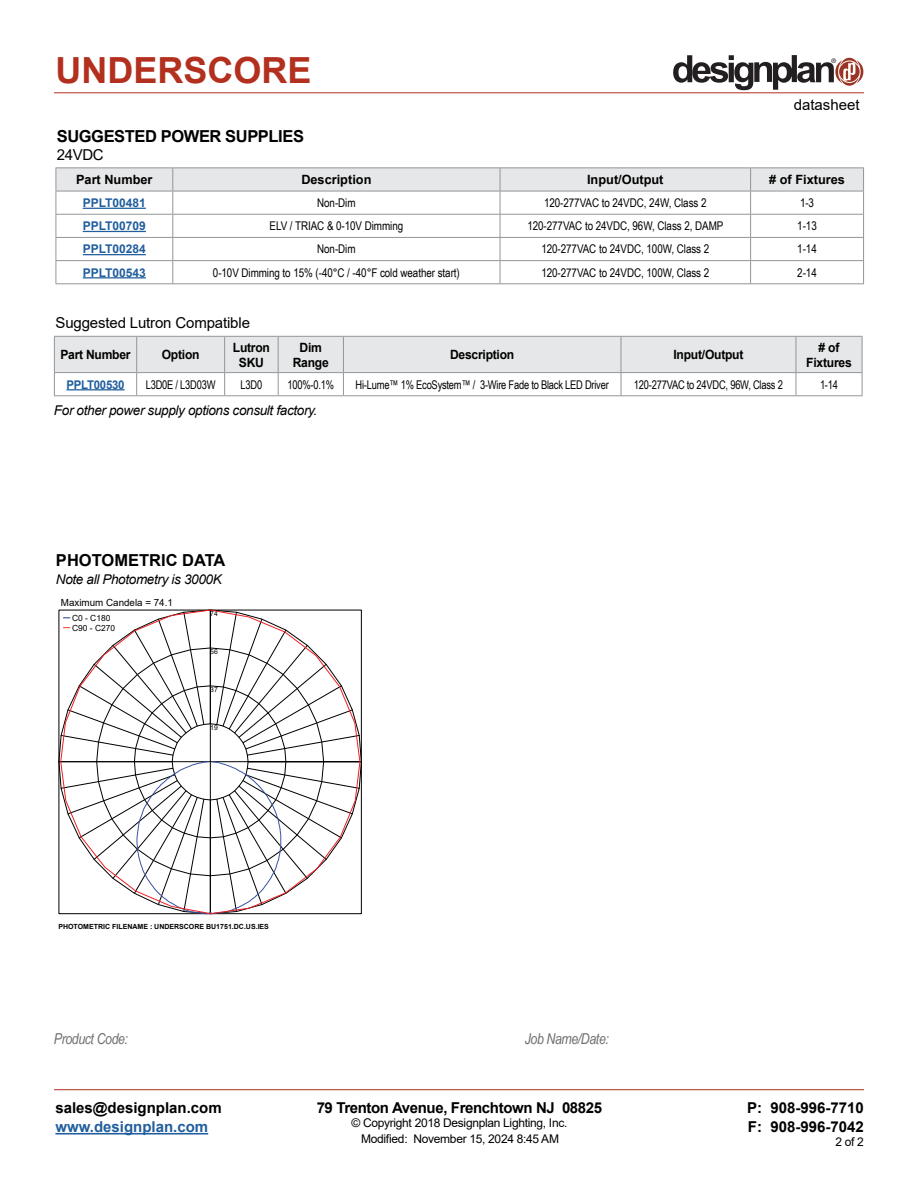
<style>
.page{position:relative;width:918px;height:1188px;background:#fff}
.page>*{position:absolute;margin:0;border:0;box-sizing:border-box;transform-origin:0 0}
.t1{font:700 36px "Arial";color:#b32f1e}
.t2{font:700 16.5px "Arial";letter-spacing:-.025em;color:#000}
.t3{font:700 16.5px "Arial";color:#000}
.t4{font:700 15px/19.5px "Arial";color:#000}
.t5{font:15px "Arial";letter-spacing:-.01em;color:#000}
.t6{font:700 15px "Arial";letter-spacing:-.025em;color:#000}
.t7{font:italic 15px "Arial Narrow";letter-spacing:-.025em;color:#6d6e71}
.t8{font:700 15px "Arial";color:#215e9e}
.t9{font:italic 13.5px "Arial";letter-spacing:-.025em;color:#000}
.t10{font:700 12.75px/15px "Arial";letter-spacing:-.02em;color:#000;text-align:center;scale:.95 1}
.t11{font:700 12.75px "Arial";color:#000}
.t12{font:12px "Arial Narrow";letter-spacing:-.005em;color:#000}
.t13{font:12px "Arial Narrow";letter-spacing:-.005em;color:#000;scale:.95 1}
.t14{font:12px "Arial";letter-spacing:-.025em;color:#000}
.t15{font:700 12px "Arial";color:#215e9e}
.t16{font:700 12px "Arial";letter-spacing:-.02em;color:#215e9e;scale:.95 1}
.t17{font:9.9px "Arial";color:#000}
.t18{font:8.4px/9.4px "Arial";color:#000}
.t19{font:700 7.05px "Arial";color:#000}
.t20{font:6.9px "Arial";letter-spacing:.005em;color:#000}
.t21{font:6.3px "Helvetica";color:#231f20}
</style>
<div class="page">
<hr style="left:54px;top:93px;width:810px;height:1px;background:#b32f1e">
<hr style="left:54px;top:1089px;width:810px;height:1px;background:#b32f1e">
<hr style="left:55px;top:1133px;width:153px;height:2px;background:#215e9e">
<svg style="left:673px;top:55px;width:190px;height:35px"></svg>
<hr style="left:56px;top:283px;width:117px;height:1px;background:#939598">
<hr style="left:173px;top:283px;width:327px;height:1px;background:#939598">
<hr style="left:500px;top:283px;width:251px;height:1px;background:#939598">
<hr style="left:751px;top:283px;width:113px;height:1px;background:#939598">
<hr style="left:56px;top:167px;width:117px;height:1px;background:#939598">
<hr style="left:173px;top:167px;width:327px;height:1px;background:#939598">
<hr style="left:500px;top:167px;width:251px;height:1px;background:#939598">
<hr style="left:751px;top:167px;width:113px;height:1px;background:#939598">
<svg style="left:56px;top:168px;width:808px;height:115px"></svg>
<hr style="left:83px;top:208px;width:63px;height:1px;background:#215e9e">
<hr style="left:83px;top:231px;width:63px;height:1px;background:#215e9e">
<hr style="left:83px;top:254px;width:63px;height:1px;background:#215e9e">
<hr style="left:83px;top:277px;width:63px;height:1px;background:#215e9e">
<svg style="left:61px;top:612px;width:299px;height:302px"></svg>
<hr style="left:54px;top:395px;width:83px;height:1px;background:#939598">
<hr style="left:137px;top:395px;width:88px;height:1px;background:#939598">
<hr style="left:225px;top:395px;width:53px;height:1px;background:#939598">
<hr style="left:278px;top:395px;width:65px;height:1px;background:#939598">
<hr style="left:343px;top:395px;width:278px;height:1px;background:#939598">
<hr style="left:621px;top:395px;width:175px;height:1px;background:#939598">
<hr style="left:796px;top:395px;width:66px;height:1px;background:#939598">
<svg style="left:54px;top:336px;width:809px;height:59px"></svg>
<hr style="left:54px;top:336px;width:83px;height:1px;background:#939598">
<hr style="left:54px;top:337px;width:1px;height:35px;background:#939598">
<hr style="left:137px;top:336px;width:88px;height:1px;background:#939598">
<hr style="left:225px;top:336px;width:53px;height:1px;background:#939598">
<hr style="left:278px;top:336px;width:65px;height:1px;background:#939598">
<hr style="left:343px;top:336px;width:278px;height:1px;background:#939598">
<hr style="left:621px;top:336px;width:175px;height:1px;background:#939598">
<hr style="left:796px;top:336px;width:66px;height:1px;background:#939598">
<hr style="left:862px;top:337px;width:1px;height:35px;background:#939598">
<hr style="left:66px;top:389px;width:59px;height:1px;background:#215e9e">
<h1 class="t1" style="left:56px;top:45px;width:257px">UNDERSCORE</h1>
<p class="t21" style="left:832px;top:57px;width:6px">®</p>
<p class="t5" style="left:794px;top:95px;width:67px">datasheet</p>
<h2 class="t2" style="left:57px;top:124px;width:249px">SUGGESTED POWER SUPPLIES</h2>
<p class="t5" style="left:57px;top:144px;width:48px">24VDC</p>
<p class="t11" style="left:76px;top:171px;width:78px">Part Number</p>
<p class="t11" style="left:301px;top:171px;width:72px">Description</p>
<p class="t11" style="left:587px;top:171px;width:78px">Input/Output</p>
<p class="t11" style="left:769px;top:171px;width:77px"># of Fixtures</p>
<p class="t15" style="left:83px;top:194px;width:65px">PPLT00481</p>
<p class="t12" style="left:317px;top:194px;width:40px">Non-Dim</p>
<p class="t12" style="left:544px;top:194px;width:164px">120-277VAC to 24VDC, 24W, Class 2</p>
<p class="t12" style="left:800px;top:194px;width:16px">1-3</p>
<p class="t15" style="left:83px;top:218px;width:65px">PPLT00709</p>
<p class="t12" style="left:270px;top:217px;width:135px">ELV / TRIAC &amp; 0-10V Dimming</p>
<p class="t12" style="left:527px;top:217px;width:198px">120-277VAC to 24VDC, 96W, Class 2, DAMP</p>
<p class="t12" style="left:797px;top:217px;width:21px">1-13</p>
<p class="t15" style="left:83px;top:241px;width:65px">PPLT00284</p>
<p class="t12" style="left:317px;top:240px;width:40px">Non-Dim</p>
<p class="t12" style="left:541px;top:240px;width:169px">120-277VAC to 24VDC, 100W, Class 2</p>
<p class="t12" style="left:797px;top:240px;width:21px">1-14</p>
<p class="t15" style="left:83px;top:264px;width:65px">PPLT00543</p>
<p class="t12" style="left:213px;top:264px;width:248px">0-10V Dimming to 15% (-40°C / -40°F cold weather start)</p>
<p class="t12" style="left:541px;top:264px;width:169px">120-277VAC to 24VDC, 100W, Class 2</p>
<p class="t12" style="left:797px;top:264px;width:21px">2-14</p>
<p class="t5" style="left:56px;top:312px;width:196px">Suggested Lutron Compatible</p>
<p class="t10" style="left:60px;top:347px;width:75px">Part Number</p>
<p class="t10" style="left:162px;top:347px;width:41px">Option</p>
<p class="t10" style="left:233px;top:340px;width:41px">Lutron<br>SKU</p>
<p class="t10" style="left:293px;top:340px;width:39px">Dim<br>Range</p>
<p class="t10" style="left:450px;top:347px;width:69px">Description</p>
<p class="t10" style="left:673px;top:347px;width:75px">Input/Output</p>
<p class="t10" style="left:806px;top:340px;width:49px"># of<br>Fixtures</p>
<p class="t16" style="left:66px;top:376px;width:63px">PPLT00530</p>
<p class="t13" style="left:146px;top:376px;width:75px">L3D0E / L3D03W</p>
<p class="t13" style="left:241px;top:376px;width:24px">L3D0</p>
<p class="t13" style="left:288px;top:376px;width:50px">100%-0.1%</p>
<p class="t13" style="left:356px;top:376px;width:268px">Hi-Lume™ 1% EcoSystem™ / 3-Wire Fade to Black LED Driver</p>
<p class="t13" style="left:634px;top:376px;width:158px">120-277VAC to 24VDC, 96W, Class 2</p>
<p class="t13" style="left:820px;top:376px;width:20px">1-14</p>
<p class="t9" style="left:54px;top:402px;width:265px">For other power supply options consult factory.</p>
<h2 class="t3" style="left:56px;top:548px;width:171px">PHOTOMETRIC DATA</h2>
<p class="t9" style="left:56px;top:570px;width:167px">Note all Photometry is 3000K</p>
<p class="t17" style="left:61px;top:596px;width:114px">Maximum Candela = 74.1</p>
<p class="t18" style="left:72px;top:614px;width:45px">C0 - C180<br>C90 - C270</p>
<p class="t20" style="left:210px;top:609px;width:9px">74</p>
<p class="t20" style="left:210px;top:647px;width:9px">56</p>
<p class="t20" style="left:210px;top:685px;width:9px">37</p>
<p class="t20" style="left:210px;top:723px;width:9px">19</p>
<p class="t19" style="left:58px;top:921px;width:212px">PHOTOMETRIC FILENAME : UNDERSCORE BU1751.DC.US.IES</p>
<p class="t7" style="left:54px;top:1028px;width:76px">Product Code:</p>
<p class="t7" style="left:525px;top:1029px;width:85px">Job Name/Date:</p>
<p class="t4" style="left:55px;top:1098px;width:168px">sales@designplan.com</p>
<p class="t8" style="left:55px;top:1116px;width:154px">www.designplan.com</p>
<p class="t6" style="left:317px;top:1097px;width:287px">79 Trenton Avenue, Frenchtown NJ 08825</p>
<p class="t14" style="left:351px;top:1115px;width:217px">© Copyright 2018 Designplan Lighting, Inc.</p>
<p class="t4" style="left:747px;top:1098px;width:118px">P: 908-996-7710<br>F: 908-996-7042</p>
<p class="t14" style="left:361px;top:1130px;width:199px">Modified: November 15, 2024 8:45 AM</p>
<p class="t14" style="left:835px;top:1133px;width:30px">2 of 2</p>
</div>
